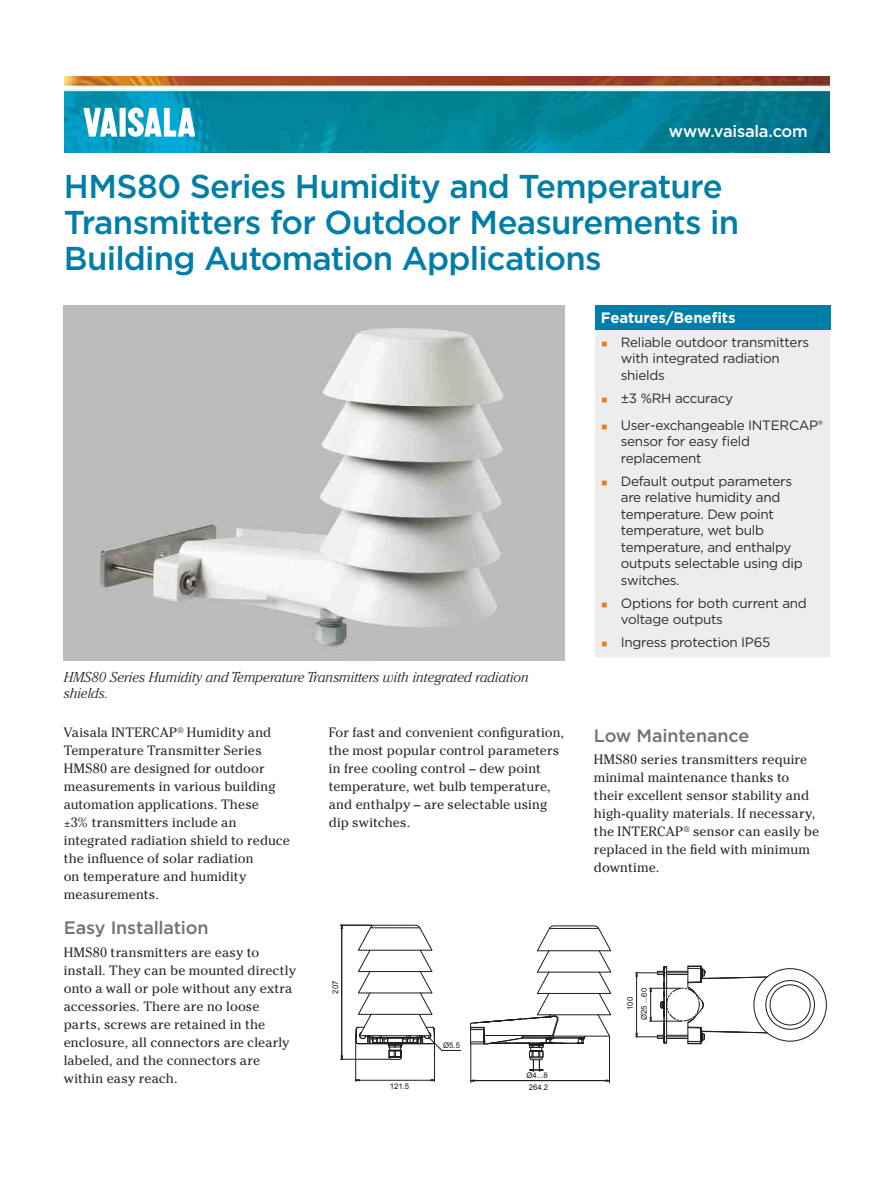
<style>
.page{position:relative;width:893px;height:1191px;background:#fff}
.page>*{position:absolute;margin:0;border:0;box-sizing:border-box;transform-origin:0 0}
.t1{font:500 33px/36px "Gotham";letter-spacing:-.025em;color:#007ea7}
.t2{font:500 18px "Gotham";letter-spacing:-.01em;color:#737372}
.t3{font:500 16.5px "Gotham";letter-spacing:-.015em;color:#fff}
.t4{font:700 15px "Gotham";letter-spacing:-.01em;color:#fff}
.t5{font:italic 300 14.25px/15.8px "Cheltenham Std";color:#2b2b2a}
.t6{font:13.5px/18px "Cheltenham Std";letter-spacing:.005em;color:#2b2b2a}
.t7{font:13.5px/16.5px "Gotham";letter-spacing:-.02em;color:#2b2b2a}
.t8{font:7.8px "Arial";color:#1d1d1e}
.s1{font-family:"Arial";font-size:21px;color:#e77d1b}
</style>
<div class="page">
<img style="left:64px;top:77px;width:765px;height:75px">
<svg style="left:83px;top:108px;width:34px;height:29px"></svg>
<div style="left:120px;top:108px;width:6px;height:29px;background:#fff"></div>
<svg style="left:128px;top:107px;width:67px;height:30px"></svg>
<img style="left:64px;top:305px;width:500px;height:355px">
<div style="left:595px;top:305px;width:235px;height:25px;background:#007ea7"></div>
<div style="left:595px;top:330px;width:235px;height:327px;background:#ededed"></div>
<svg style="left:657px;top:965px;width:158px;height:80px"></svg>
<hr style="left:340px;top:1059px;width:49px;height:1px;background:#1d1d1e">
<hr style="left:341px;top:925px;width:1px;height:134px;background:#1d1d1e">
<hr style="left:340px;top:925px;width:32px;height:1px;background:#1d1d1e">
<hr style="left:470px;top:1044px;width:1px;height:38px;background:#1d1d1e">
<hr style="left:471px;top:1080px;width:138px;height:1px;background:#1d1d1e">
<hr style="left:609px;top:1036px;width:1px;height:46px;background:#1d1d1e">
<hr style="left:355px;top:1043px;width:1px;height:38px;background:#1d1d1e">
<hr style="left:356px;top:1080px;width:78px;height:1px;background:#1d1d1e">
<hr style="left:434px;top:1043px;width:1px;height:38px;background:#1d1d1e">
<svg style="left:355px;top:924px;width:106px;height:147px"></svg>
<svg style="left:470px;top:925px;width:141px;height:146px"></svg>
<hr style="left:650px;top:988px;width:1px;height:33px;background:#1d1d1e">
<hr style="left:649px;top:988px;width:32px;height:1px;background:#1d1d1e">
<hr style="left:649px;top:1021px;width:33px;height:1px;background:#1d1d1e">
<div style="left:666px;top:988px;width:33px;height:33px;border:1px dashed #1d1d1e;border-radius:50%"></div>
<hr style="left:636px;top:972px;width:1px;height:64px;background:#1d1d1e">
<hr style="left:635px;top:972px;width:53px;height:1px;background:#1d1d1e">
<hr style="left:635px;top:1036px;width:53px;height:1px;background:#1d1d1e">
<p class="t3" style="left:669px;top:120px;width:141px">www.vaisala.com</p>
<h1 class="t1" style="left:64px;top:167px;width:677px">HMS80 Series Humidity and Temperature<br>Transmitters for Outdoor Measurements in<br>Building Automation Applications</h1>
<p class="t5" style="left:64px;top:669px;width:467px">HMS80 Series Humidity and Temperature Transmitters with integrated radiation shields.</p>
<p class="t6" style="left:329px;top:723px;width:237px">For fast and convenient configuration, the most popular control parameters in free cooling control – dew point temperature, wet bulb temperature, and enthalpy – are selectable using dip switches.</p>
<p class="t6" style="left:64px;top:723px;width:228px">Vaisala INTERCAP<sup>®</sup> Humidity and<br>Temperature Transmitter Series<br>HMS80 are designed for outdoor measurements in various building automation applications. These<br>±3% transmitters include an integrated radiation shield to reduce the influence of solar radiation<br>on temperature and humidity measurements.</p>
<h2 class="t2" style="left:64px;top:916px;width:146px">Easy Installation</h2>
<p class="t6" style="left:64px;top:943px;width:234px">HMS80 transmitters are easy to install. They can be mounted directly onto a wall or pole without any extra accessories. There are no loose parts, screws are retained in the enclosure, all connectors are clearly labeled, and the connectors are within easy reach.</p>
<p class="t8" style="left:330px;top:993px;width:14px;rotate:-90deg">207</p>
<p class="t8" style="left:443px;top:1040px;width:18px">Ø5.5</p>
<p class="t8" style="left:527px;top:1069px;width:23px">Ø4...8</p>
<p class="t8" style="left:390px;top:1081px;width:21px">121.5</p>
<p class="t8" style="left:529px;top:1081px;width:21px">264.2</p>
<p class="t4" style="left:601px;top:308px;width:136px">Features/Benefits</p>
<p class="t7" style="left:621px;top:333px;width:190px;text-indent:-20px"><span class="s1">▪</span> Reliable outdoor transmitters with integrated radiation shields</p>
<p class="t7" style="left:601px;top:389px;width:134px"><span class="s1">▪</span> ±3 %RH accuracy</p>
<p class="t7" style="left:621px;top:416px;width:204px;text-indent:-20px"><span class="s1">▪</span> User-exchangeable INTERCAP® sensor for easy field replacement</p>
<p class="t7" style="left:621px;top:472px;width:183px;text-indent:-20px"><span class="s1">▪</span> Default output parameters are relative humidity and temperature. Dew point temperature, wet bulb temperature, and enthalpy outputs selectable using dip switches.</p>
<p class="t7" style="left:621px;top:594px;width:188px;text-indent:-20px"><span class="s1">▪</span> Options for both current and voltage outputs</p>
<p class="t7" style="left:601px;top:633px;width:171px"><span class="s1">▪</span> Ingress protection IP65</p>
<h2 class="t2" style="left:594px;top:724px;width:157px">Low Maintenance</h2>
<p class="t6" style="left:594px;top:750px;width:227px">HMS80 series transmitters require minimal maintenance thanks to their excellent sensor stability and high-quality materials. If necessary, the INTERCAP<sup>®</sup> sensor can easily be replaced in the field with minimum downtime.</p>
<p class="t8" style="left:625px;top:1010px;width:14px;rotate:-90deg">100</p>
<p class="t8" style="left:639px;top:1020px;width:34px;rotate:-90deg">Ø25 ...60</p>
</div>
